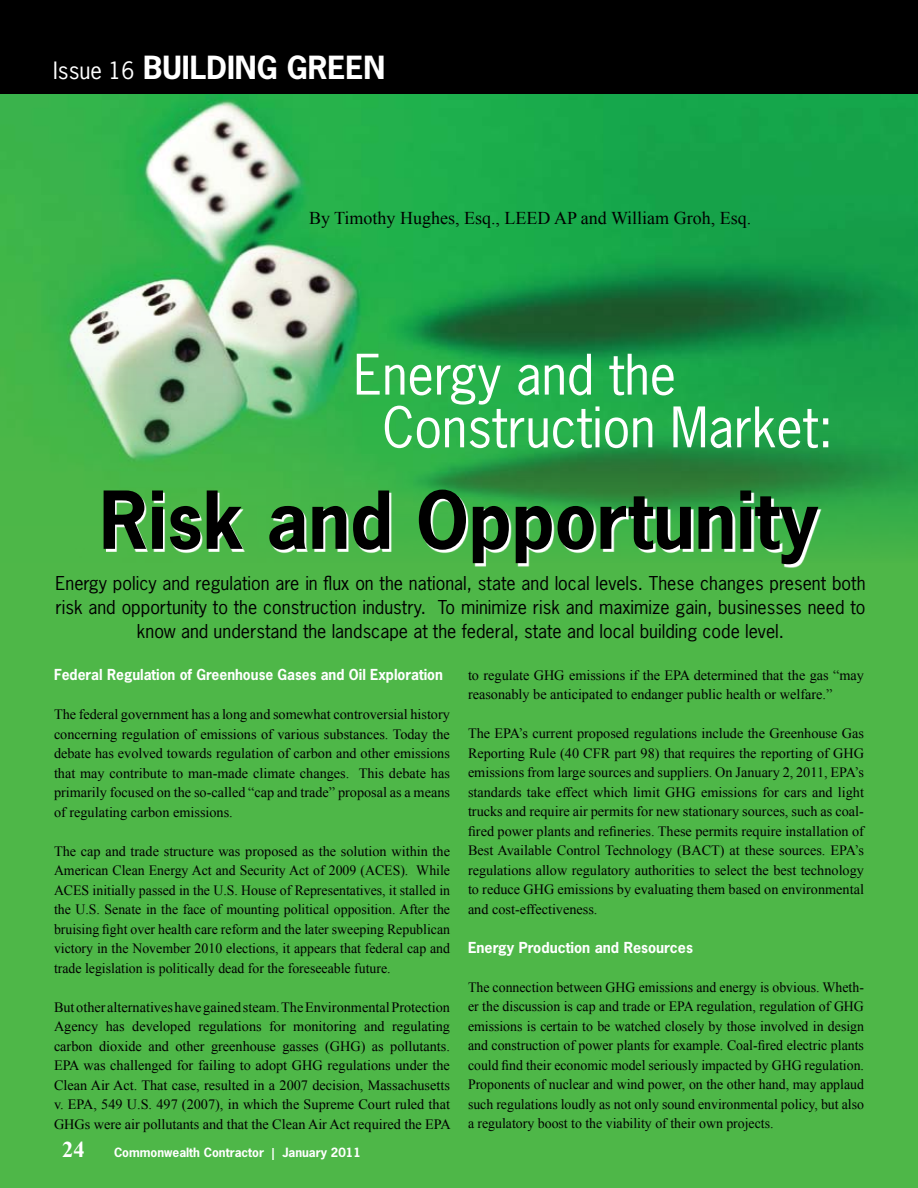
<style>
.page{position:relative;width:918px;height:1188px;background:#fff}
.page>*{position:absolute;margin:0;border:0;box-sizing:border-box;transform-origin:0 0}
.t1{font:700 75px "News Gothic Std";color:#000}
.t2{font:52.5px/52.7px "News Gothic Std";color:#fff}
.t3{font:700 30px "News Gothic Std";color:#fff}
.t4{font:700 22.5px "Times New Roman";color:#fff}
.t5{font:18px/24px "News Gothic Std";color:#000;text-align:center}
.t6{font:18px "Times New Roman";color:#000}
.t7{font:14.25px/19.5px "Times New Roman";color:#000;text-align:justify}
.t8{font:700 14.25px "News Gothic Std";color:#fff}
.t9{font:700 12px "News Gothic Std";color:#fff}
.s1{font-weight:400;font-size:22.5px}
</style>
<div class="page">
<div style="left:0;top:94px;width:918px;height:1094px;background:#4eb748"></div>
<img style="left:0;top:94px;width:918px;height:398px">
<div style="left:0;top:0;width:918px;height:94px;background:#000"></div>
<svg style="left:106px;top:492px;width:812px;height:76px"></svg>
<h3 class="t3" style="left:53px;top:48px;width:334px"><span class="s1">Issue 16</span> BUILDING GREEN</h3>
<p class="t6" style="left:309px;top:206px;width:444px">By Timothy Hughes, Esq., LEED AP and William Groh, Esq.</p>
<h2 class="t2" style="left:382px;top:348px;width:452px;text-indent:-29px">Energy and the<br>Construction Market:</h2>
<h1 class="t1" style="left:100px;top:471px;width:720px">Risk and Opportunity</h1>
<p class="t5" style="left:56px;top:571px;width:812px">Energy policy and regulation are in flux on the national, state and local levels. These changes present both risk and opportunity to the construction industry. To minimize risk and maximize gain, businesses need to know and understand the landscape at the federal, state and local building code level.</p>
<p class="t8" style="left:54px;top:665px;width:391px">Federal Regulation of Greenhouse Gases and Oil Exploration</p>
<p class="t7" style="left:54px;top:704px;width:398px">The federal government has a long and somewhat controversial history concerning regulation of emissions of various substances. Today the debate has evolved towards regulation of carbon and other emissions that may contribute to man-made climate changes. This debate has primarily focused on the so-called “cap and trade” proposal as a means of regulating carbon emissions.</p>
<p class="t7" style="left:54px;top:841px;width:398px">The cap and trade structure was proposed as the solution within the American Clean Energy Act and Security Act of 2009 (ACES). While ACES initially passed in the U.S. House of Representatives, it stalled in the U.S. Senate in the face of mounting political opposition. After the bruising fight over health care reform and the later sweeping Republican victory in the November 2010 elections, it appears that federal cap and trade legislation is politically dead for the foreseeable future.</p>
<p class="t7" style="left:54px;top:997px;width:398px">But other alternatives have gained steam. The Environmental Protection Agency has developed regulations for monitoring and regulating carbon dioxide and other greenhouse gasses (GHG) as pollutants.<br>EPA was challenged for failing to adopt GHG regulations under the Clean Air Act. That case, resulted in a 2007 decision, Massachusetts v. EPA, 549 U.S. 497 (2007), in which the Supreme Court ruled that GHGs were air pollutants and that the Clean Air Act required the EPA</p>
<h3 class="t4" style="left:62px;top:1134px;width:24px">24</h3>
<p class="t9" style="left:114px;top:1145px;width:248px">Commonwealth Contractor | January 2011</p>
<p class="t7" style="left:468px;top:665px;width:398px">to regulate GHG emissions if the EPA determined that the gas “may reasonably be anticipated to endanger public health or welfare.”</p>
<p class="t7" style="left:468px;top:724px;width:398px">The EPA’s current proposed regulations include the Greenhouse Gas Reporting Rule (40 CFR part 98) that requires the reporting of GHG emissions from large sources and suppliers. On January 2, 2011, EPA’s standards take effect which limit GHG emissions for cars and light trucks and require air permits for new stationary sources, such as coal&shy;fired power plants and refineries. These permits require installation of Best Available Control Technology (BACT) at these sources. EPA’s regulations allow regulatory authorities to select the best technology to reduce GHG emissions by evaluating them based on environmental and cost-effectiveness.</p>
<p class="t8" style="left:468px;top:938px;width:226px">Energy Production and Resources</p>
<p class="t7" style="left:468px;top:977px;width:398px">The connection between GHG emissions and energy is obvious. Wheth&shy;er the discussion is cap and trade or EPA regulation, regulation of GHG emissions is certain to be watched closely by those involved in design and construction of power plants for example. Coal-fired electric plants could find their economic model seriously impacted by GHG regulation.<br>Proponents of nuclear and wind power, on the other hand, may applaud such regulations loudly as not only sound environmental policy, but also a regulatory boost to the viability of their own projects.</p>
</div>
